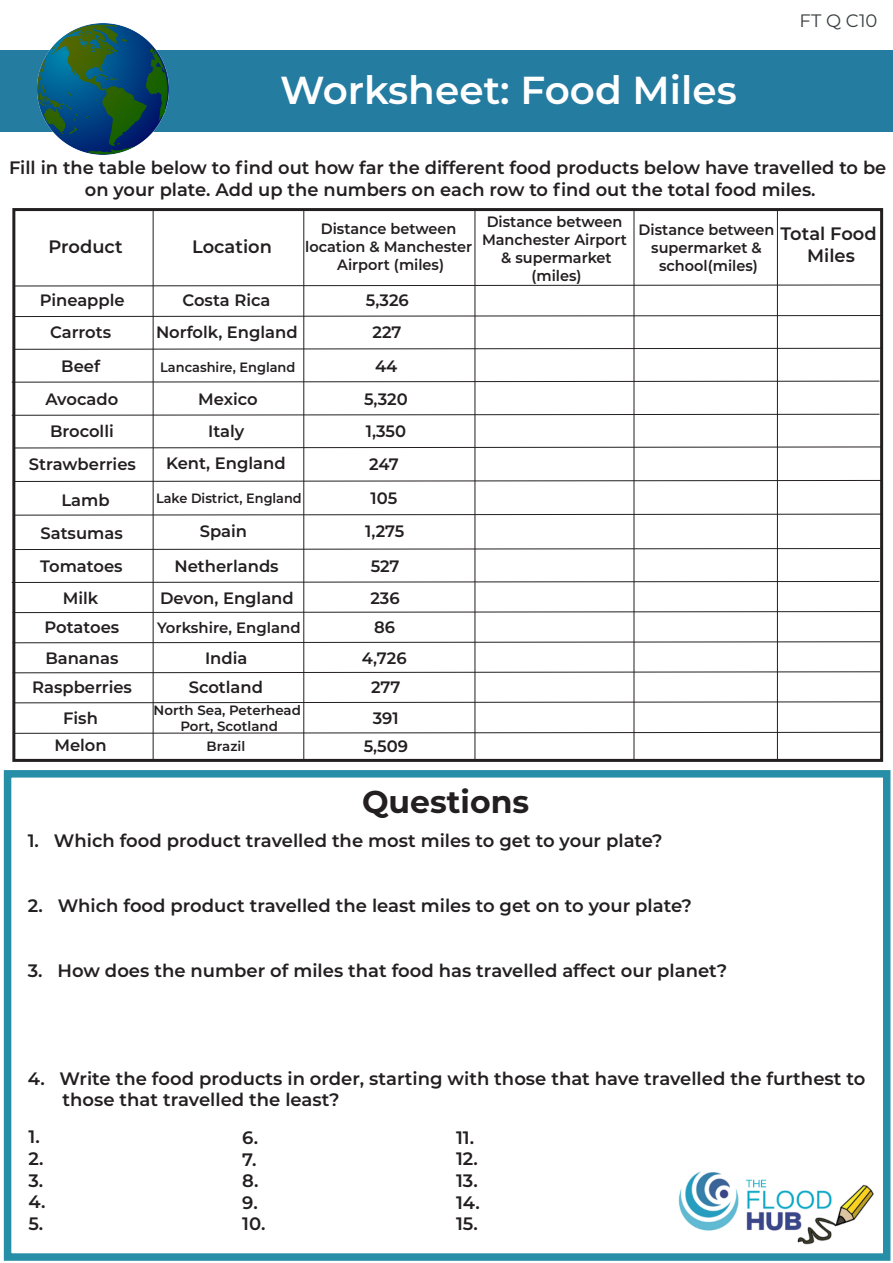
<style>
.page{position:relative;width:893px;height:1263px;background:#fff}
.page>*{position:absolute;margin:0;border:0;box-sizing:border-box;transform-origin:0 0}
.t1{font:600 39px "Montserrat";color:#fff}
.t2{font:700 31.5px "Montserrat";color:#231f20}
.t3{font:600 18px/21.6px "Montserrat";color:#231f20}
.t4{font:18px "Montserrat";color:#3b3f41}
.t5{font:600 16.5px/33px "Montserrat";color:#231f20;text-align:center}
.t6{font:600 15px/18px "Montserrat";color:#231f20;text-align:center;scale:.96 1}
.t7{font:600 15px "Montserrat";color:#231f20}
.t8{font:600 13.5px/16.2px "Montserrat";color:#231f20;text-align:center}
.t9{font:600 13.5px "Montserrat";color:#231f20;scale:.95 1}
.t10{font:600 13.5px "Montserrat";color:#231f20;scale:.96 1}
</style>
<div class="page">
<img style="left:678px;top:1171px;width:196px;height:74px">
<div style="left:4px;top:770px;width:886px;height:491px;border:8px solid #268fa7"></div>
<svg style="left:12px;top:208px;width:872px;height:554px"></svg>
<svg style="left:13px;top:347px;width:869px;height:3px"></svg>
<svg style="left:11px;top:380px;width:869px;height:3px"></svg>
<svg style="left:11px;top:413px;width:869px;height:3px"></svg>
<svg style="left:13px;top:446px;width:869px;height:3px"></svg>
<svg style="left:13px;top:480px;width:869px;height:2px;background:#8f8d8e"></svg>
<svg style="left:13px;top:513px;width:869px;height:3px"></svg>
<svg style="left:12px;top:548px;width:869px;height:2px;background:#8f8d8e"></svg>
<svg style="left:11px;top:581px;width:869px;height:2px;background:#8f8d8e"></svg>
<svg style="left:12px;top:611px;width:869px;height:2px;background:#8f8d8e"></svg>
<svg style="left:12px;top:641px;width:869px;height:2px"></svg>
<svg style="left:12px;top:671px;width:869px;height:2px"></svg>
<svg style="left:13px;top:701px;width:869px;height:3px"></svg>
<svg style="left:13px;top:315px;width:869px;height:2px;background:#8f8d8e"></svg>
<svg style="left:13px;top:731px;width:869px;height:3px"></svg>
<svg style="left:13px;top:284px;width:869px;height:3px"></svg>
<hr style="left:634px;top:209px;width:1px;height:550px;background:#231f20">
<hr style="left:153px;top:210px;width:1px;height:550px;background:#231f20">
<hr style="left:303px;top:210px;width:1px;height:550px;background:#231f20">
<hr style="left:475px;top:210px;width:1px;height:550px;background:#231f20">
<hr style="left:777px;top:210px;width:1px;height:550px;background:#231f20">
<div style="left:1px;top:50px;width:892px;height:82px;background:#257ca1"></div>
<img style="left:37px;top:24px;width:132px;height:131px">
<h1 class="t1" style="left:280px;top:62px;width:458px">Worksheet: Food Miles</h1>
<p class="t4" style="left:800px;top:8px;width:79px">FT Q C10</p>
<p class="t3" style="left:9px;top:156px;width:879px;text-align:center">Fill in the table below to find out how far the different food products below have travelled to be on your plate. Add up the numbers on each row to find out the total food miles.</p>
<p class="t3" style="left:49px;top:235px;width:76px">Product</p>
<p class="t3" style="left:192px;top:235px;width:81px">Location</p>
<p class="t6" style="left:305px;top:219px;width:175px">Distance between location &amp; Manchester<br>Airport (miles)</p>
<p class="t6" style="left:482px;top:212px;width:153px">Distance between<br>Manchester Airport &amp; supermarket (miles)</p>
<p class="t6" style="left:639px;top:220px;width:143px">Distance between supermarket &amp; school(miles)</p>
<p class="t3" style="left:780px;top:222px;width:98px;text-align:center">Total Food<br>Miles</p>
<p class="t5" style="left:40px;top:283px;width:86px">Pineapple<br>Carrots<br>Beef<br>Avocado</p>
<p class="t5" style="left:29px;top:413px;width:109px;line-height:33.8px">Brocolli<br>Strawberries</p>
<p class="t5" style="left:40px;top:483px;width:84px">Lamb<br>Satsumas<br>Tomatoes<br>Milk</p>
<p class="t5" style="left:44px;top:611px;width:76px;line-height:30.6px;text-align:left">Potatoes<br>Bananas</p>
<p class="t5" style="left:32px;top:670px;width:101px;line-height:31.5px">Raspberries<br>Fish</p>
<p class="t5" style="left:54px;top:727px;width:54px">Melon</p>
<p class="t5" style="left:156px;top:283px;width:143px;line-height:32.5px">Costa Rica<br>Norfolk, England</p>
<p class="t10" style="left:160px;top:357px;width:142px">Lancashire, England</p>
<p class="t5" style="left:166px;top:382px;width:121px;line-height:31.8px">Mexico<br>Italy<br>Kent, England</p>
<p class="t9" style="left:156px;top:489px;width:155px">Lake District, England</p>
<p class="t5" style="left:174px;top:513px;width:106px;line-height:34.5px">Spain<br>Netherlands</p>
<p class="t5" style="left:160px;top:581px;width:135px">Devon, England</p>
<p class="t7" style="left:157px;top:617px;width:145px">Yorkshire, England</p>
<p class="t5" style="left:189px;top:642px;width:76px;line-height:29.2px">India<br>Scotland</p>
<p class="t8" style="left:154px;top:701px;width:149px">North Sea, Peterhead<br>Port, Scotland</p>
<p class="t8" style="left:207px;top:737px;width:40px">Brazil</p>
<p class="t5" style="left:364px;top:283px;width:46px">5,326<br>227<br>44<br>5,320</p>
<p class="t5" style="left:365px;top:413px;width:42px;line-height:33.9px">1,350<br>247<br>105<br>1,275<br>527</p>
<p class="t5" style="left:370px;top:582px;width:31px;line-height:29.2px;text-align:left">236<br>86</p>
<p class="t5" style="left:362px;top:643px;width:46px;line-height:29.2px">4,726<br>277</p>
<p class="t5" style="left:364px;top:704px;width:46px;line-height:27.8px">391<br>5,509</p>
<h2 class="t2" style="left:362px;top:779px;width:169px">Questions</h2>
<p class="t3" style="left:28px;top:829px;width:636px">1. Which food product travelled the most miles to get to your plate?</p>
<p class="t3" style="left:28px;top:894px;width:666px">2. Which food product travelled the least miles to get on to your plate?</p>
<p class="t3" style="left:28px;top:958px;width:701px">3. How does the number of miles that food has travelled affect our planet?</p>
<p class="t3" style="left:63px;top:1066px;width:804px;text-indent:-35px">4. Write the food products in order, starting with those that have travelled the furthest to those that travelled the least?</p>
<p class="t3" style="left:28px;top:1125px;width:18px">1.<br>2.<br>3.<br>4.<br>5.</p>
<p class="t3" style="left:242px;top:1126px;width:25px">6.<br>7.<br>8.<br>9.<br>10.</p>
<p class="t3" style="left:456px;top:1126px;width:25px">11.<br>12.<br>13.<br>14.<br>15.</p>
</div>
